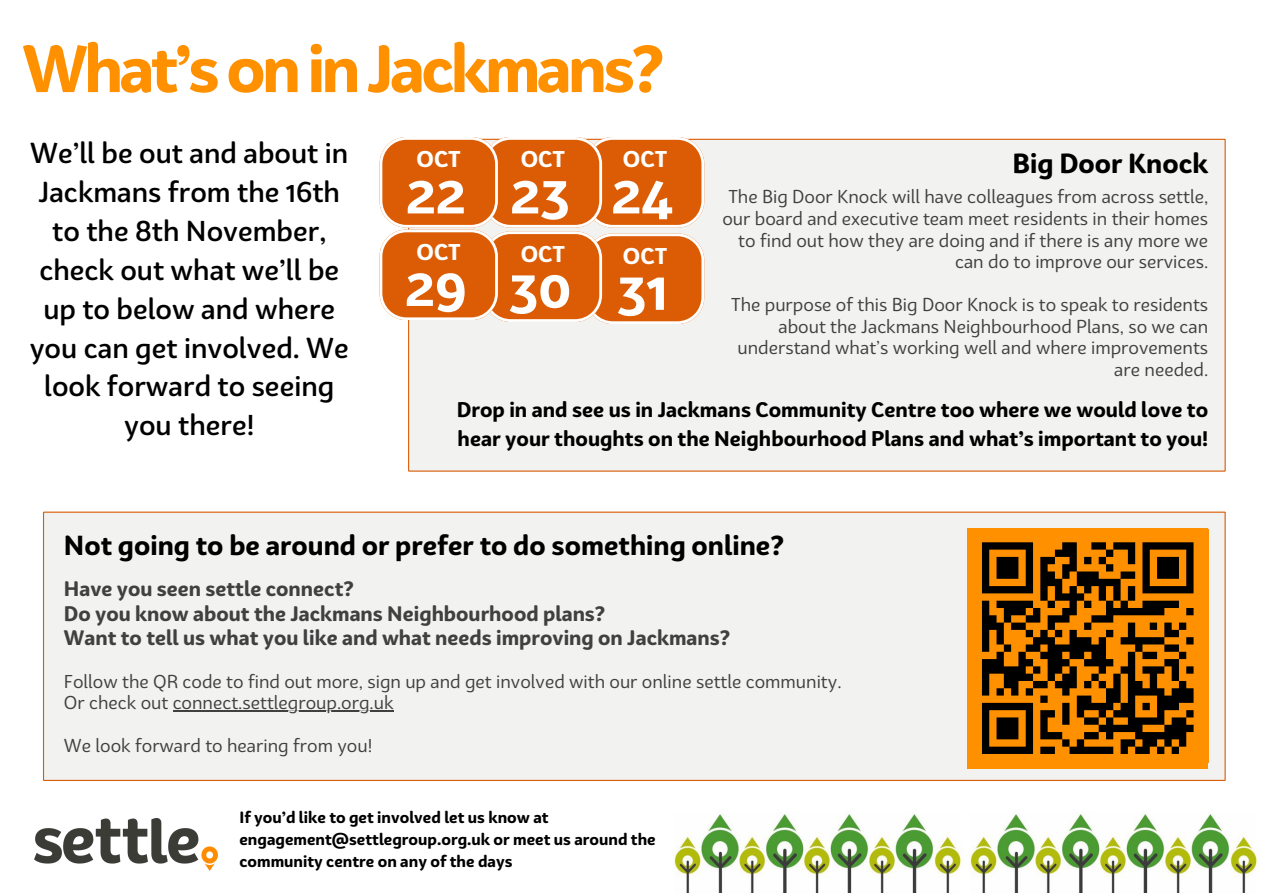
<style>
.page{position:relative;width:1263px;height:893px;background:#fff}
.page>*{position:absolute;margin:0;border:0;box-sizing:border-box;transform-origin:0 0}
.t1{font:700 64.5px "Bw Surco";letter-spacing:-.055em;color:#ff9000}
.t2{font:700 52.35px "Bw Surco";color:#fff}
.t3{font:500 27.9px/38.8px "Bw Surco";color:#000;text-align:center}
.t4{font:700 26.78px "Bw Surco";color:#000}
.t5{font:700 22.2px "Bw Surco";color:#fff}
.t6{font:700 20.48px/28.3px "Bw Surco";color:#000}
.t7{font:700 20.33px/24.2px "Bw Surco";color:#404040}
.t8{font:18.08px/21.5px "Bw Surco";color:#404040;text-align:right}
.t9{font:700 15.75px/21.9px "Bw Surco";color:#000}
</style>
<div class="page">
<div style="left:408px;top:139px;width:817px;height:333px;background:#f2f2f0"></div>
<img style="left:35px;top:819px;width:182px;height:51px">
<svg style="left:379px;top:137px;width:325px;height:187px;background:#e07227"></svg>
<img style="left:970px;top:813px;width:290px;height:80px">
<img style="left:674px;top:813px;width:290px;height:80px">
<div style="left:43px;top:511px;width:1182px;height:270px;background:#f2f2f0"></div>
<hr style="left:173px;top:710px;width:220px;height:2px;background:#404040">
<div style="left:967px;top:528px;width:241px;height:240px;background:#ff9000"></div>
<svg style="left:982px;top:542px;width:212px;height:212px"></svg>
<p class="t1" style="left:23px;top:29px;width:643px">What’s on in Jackmans?</p>
<h4 class="t3" style="left:30px;top:134px;width:321px">We’ll be out and about in<br>Jackmans from the 16th to the 8th November, check out what we’ll be up to below and where you can get involved. We look forward to seeing you there!</h4>
<h3 class="t5" style="left:417px;top:146px;width:46px">OCT</h3>
<p class="t5" style="left:521px;top:146px;width:46px">OCT</p>
<h3 class="t5" style="left:623px;top:146px;width:46px">OCT</h3>
<h1 class="t4" style="left:1012px;top:147px;width:197px">Big Door Knock</h1>
<h5 class="t2" style="left:406px;top:163px;width:61px">22</h5>
<h3 class="t2" style="left:510px;top:163px;width:61px">23</h3>
<h2 class="t2" style="left:611px;top:163px;width:63px">24</h2>
<h3 class="t8" style="left:722px;top:186px;width:487px">The Big Door Knock will have colleagues from across settle, our board and executive team meet residents in their homes to find out how they are doing and if there is any more we can do to improve our services.</h3>
<p class="t8" style="left:731px;top:294px;width:479px">The purpose of this Big Door Knock is to speak to residents about the Jackmans Neighbourhood Plans, so we can understand what’s working well and where improvements are needed.</p>
<h2 class="t6" style="left:457px;top:395px;width:753px">Drop in and see us in Jackmans Community Centre too where we would love to hear your thoughts on the Neighbourhood Plans and what’s important to you!</h2>
<h3 class="t5" style="left:417px;top:238px;width:46px">OCT</h3>
<h5 class="t5" style="left:521px;top:240px;width:46px">OCT</h5>
<p class="t5" style="left:623px;top:242px;width:46px">OCT</p>
<p class="t2" style="left:405px;top:255px;width:63px">29</p>
<h2 class="t2" style="left:509px;top:257px;width:64px">30</h2>
<h3 class="t2" style="left:617px;top:259px;width:52px">31</h3>
<h5 class="t4" style="left:64px;top:529px;width:722px">Not going to be around or prefer to do something online?</h5>
<p class="t7" style="left:64px;top:577px;width:668px">Have you seen settle connect?<br>Do you know about the Jackmans Neighbourhood plans?<br>Want to tell us what you like and what needs improving on Jackmans?</p>
<p class="t8" style="left:64px;top:670px;width:779px;text-align:left">Follow the QR code to find out more, sign up and get involved with our online settle community.<br>Or check out connect.settlegroup.org.uk</p>
<p class="t8" style="left:64px;top:735px;width:310px">We look forward to hearing from you!</p>
<h5 class="t9" style="left:239px;top:806px;width:418px">If you’d like to get involved let us know at engagement@settlegroup.org.uk or meet us around the community centre on any of the days</h5>
</div>
